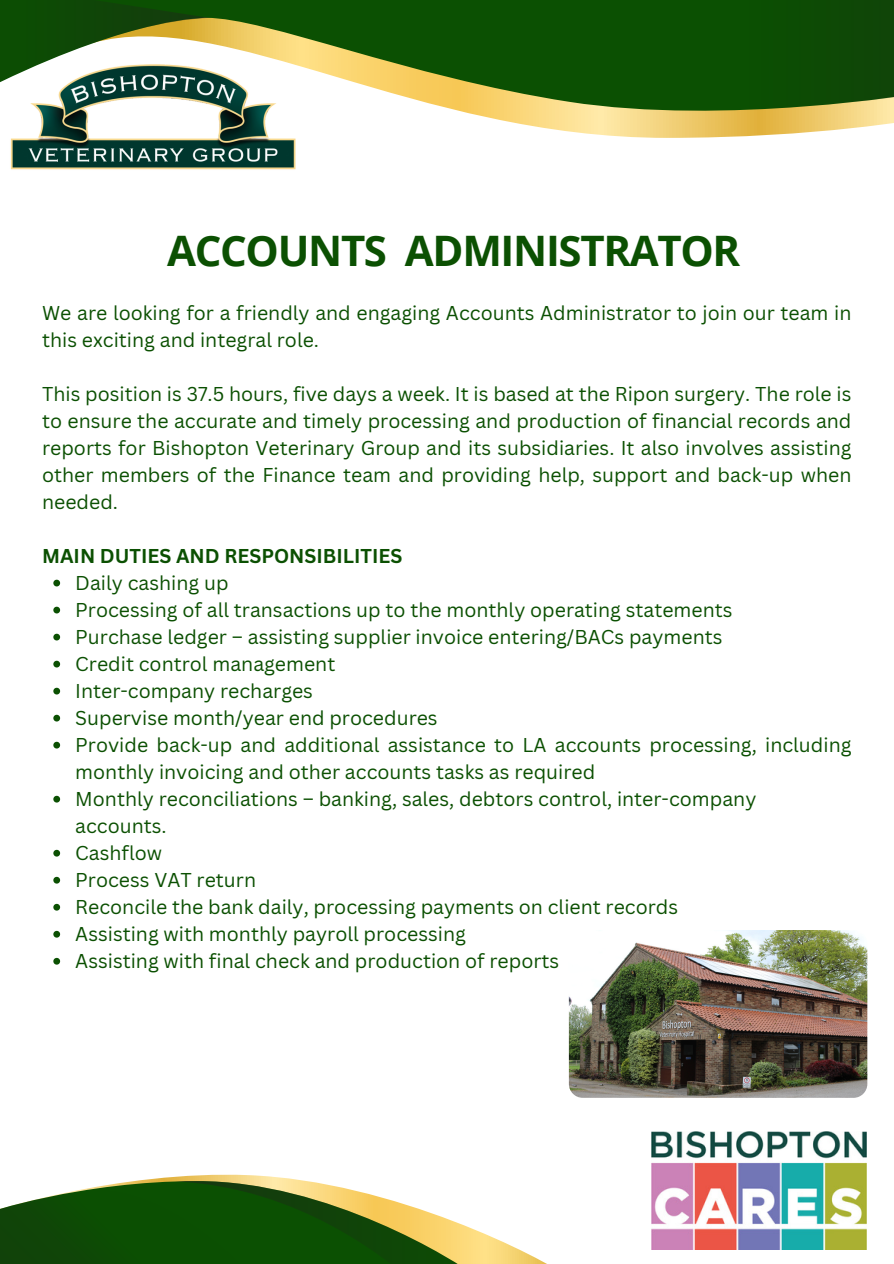
<style>
.page{position:relative;width:894px;height:1264px;background:#fff}
.page>*{position:absolute;margin:0;border:0;box-sizing:border-box;transform-origin:0 0}
.t1{font:700 42px "Open Sans";letter-spacing:-.03em;color:#0b5002}
.t2{font:19.5px/27px "Canva Sans";color:#0b5002}
.t3{font:700 19.5px "Canva Sans";color:#0b5002}
</style>
<div class="page">
<svg style="left:174px;top:1174px;width:371px;height:89px"></svg>
<svg style="left:0;top:1177px;width:477px;height:86px"></svg>
<svg style="left:533px;top:126px;width:337px;height:12px"></svg>
<svg style="left:209px;top:0;width:684px;height:126px;background:#769047"></svg>
<svg style="left:0;top:0;width:209px;height:82px"></svg>
<svg style="left:624px;top:0;width:269px;height:110px;background:#125007"></svg>
<svg style="left:53px;top:579px;width:7px;height:7px"></svg>
<svg style="left:53px;top:606px;width:7px;height:7px"></svg>
<svg style="left:53px;top:633px;width:7px;height:7px"></svg>
<svg style="left:53px;top:660px;width:7px;height:7px"></svg>
<svg style="left:53px;top:687px;width:7px;height:7px"></svg>
<svg style="left:53px;top:714px;width:7px;height:7px"></svg>
<svg style="left:53px;top:741px;width:7px;height:7px"></svg>
<svg style="left:53px;top:795px;width:7px;height:7px"></svg>
<svg style="left:53px;top:849px;width:7px;height:7px"></svg>
<svg style="left:53px;top:876px;width:7px;height:7px"></svg>
<svg style="left:53px;top:903px;width:7px;height:7px"></svg>
<svg style="left:53px;top:930px;width:7px;height:7px"></svg>
<svg style="left:53px;top:957px;width:7px;height:7px"></svg>
<img style="left:651px;top:1131px;width:215px;height:118px">
<img style="left:4px;top:58px;width:297px;height:112px">
<img style="left:568px;top:930px;width:299px;height:167px;border-radius:14px">
<p class="t1" style="left:167px;top:221px;width:574px">ACCOUNTS ADMINISTRATOR</p>
<p class="t2" style="left:42px;top:298px;width:810px">We are looking for a friendly and engaging Accounts Administrator to join our team in this exciting and integral role.</p>
<p class="t2" style="left:42px;top:379px;width:810px;text-align:justify">This position is 37.5 hours, five days a week. It is based at the Ripon surgery. The role is to ensure the accurate and timely processing and production of financial records and reports for Bishopton Veterinary Group and its subsidiaries. It also involves assisting other members of the Finance team and providing help, support and back-up when needed.</p>
<h1 class="t3" style="left:42px;top:542px;width:361px">MAIN DUTIES AND RESPONSIBILITIES</h1>
<p class="t2" style="left:75px;top:568px;width:155px">Daily cashing up</p>
<p class="t2" style="left:75px;top:595px;width:658px">Processing of all transactions up to the monthly operating statements</p>
<h2 class="t2" style="left:75px;top:622px;width:648px">Purchase ledger – assisting supplier invoice entering/BACs payments</h2>
<p class="t2" style="left:75px;top:649px;width:261px">Credit control management</p>
<p class="t2" style="left:75px;top:676px;width:239px">Inter-company recharges</p>
<p class="t2" style="left:75px;top:703px;width:364px">Supervise month/year end procedures</p>
<p class="t2" style="left:75px;top:730px;width:777px">Provide back-up and additional assistance to LA accounts processing, including monthly invoicing and other accounts tasks as required</p>
<p class="t2" style="left:75px;top:784px;width:682px">Monthly reconciliations – banking, sales, debtors control, inter-company accounts.</p>
<p class="t2" style="left:75px;top:838px;width:88px">Cashflow</p>
<p class="t2" style="left:75px;top:865px;width:182px">Process VAT return</p>
<p class="t2" style="left:75px;top:892px;width:604px">Reconcile the bank daily, processing payments on client records</p>
<p class="t2" style="left:75px;top:919px;width:392px">Assisting with monthly payroll processing</p>
<p class="t2" style="left:75px;top:946px;width:485px">Assisting with final check and production of reports</p>
</div>
